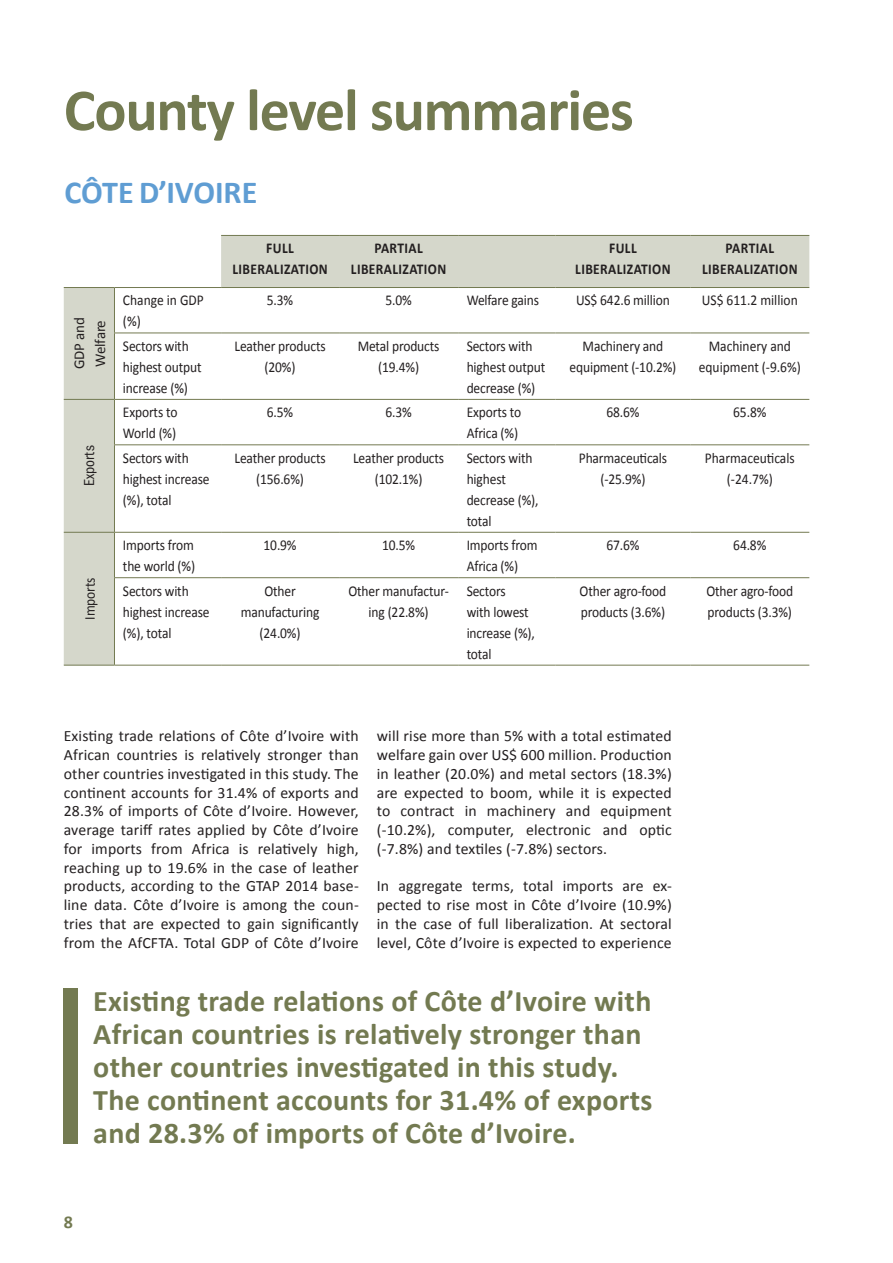
<style>
.page{position:relative;width:893px;height:1263px;background:#fff}
.page>*{position:absolute;margin:0;border:0;box-sizing:border-box;transform-origin:0 0}
.Heading{font:700 60px "Calibri";letter-spacing:-.02em;color:#737a51}
.Chapter{font:700 32.1px "Calibri";color:#5f9dd3}
.Pull_Quote-1{font:700 30px/33px "Calibri";letter-spacing:.01em;color:#737a51}
.t1{font:700 18px "Calibri";color:#737a51}
.Bodytext{font:15.75px/18.8px "Calibri";letter-spacing:.01em;color:#231f20;text-align:justify}
.Graph_Numbers_2{font:15px/21px "Calibri";letter-spacing:-.01em;color:#231f20;scale:.9 1}
.Graph_Numbers_2-2{font:700 15px/21px "Calibri";letter-spacing:.03em;color:#231f20;text-align:center;scale:.9 1}
.Graph_Numbers_2-3{font:15px/21px "Calibri";letter-spacing:-.01em;color:#231f20}
.Graph_Numbers_2-4{font:15px "Franklin Gothic URW Con Boo";color:#231f20}
</style>
<div class="page">
<svg style="left:64px;top:236px;width:745px;height:429px"></svg>
<hr style="left:221px;top:235px;width:118px;height:1px;background:#737a51">
<hr style="left:339px;top:235px;width:119px;height:1px;background:#737a51">
<hr style="left:458px;top:235px;width:98px;height:1px;background:#737a51">
<hr style="left:556px;top:235px;width:134px;height:1px;background:#737a51">
<hr style="left:690px;top:235px;width:119px;height:1px;background:#737a51">
<hr style="left:114px;top:287px;width:107px;height:1px;background:#737a51">
<hr style="left:221px;top:287px;width:118px;height:1px;background:#737a51">
<hr style="left:339px;top:287px;width:119px;height:1px;background:#737a51">
<hr style="left:458px;top:287px;width:98px;height:1px;background:#737a51">
<hr style="left:556px;top:287px;width:134px;height:1px;background:#737a51">
<hr style="left:690px;top:287px;width:119px;height:1px;background:#737a51">
<hr style="left:114px;top:333px;width:107px;height:1px;background:#737a51">
<hr style="left:221px;top:333px;width:118px;height:1px;background:#737a51">
<hr style="left:339px;top:333px;width:119px;height:1px;background:#737a51">
<hr style="left:458px;top:333px;width:98px;height:1px;background:#737a51">
<hr style="left:556px;top:333px;width:134px;height:1px;background:#737a51">
<hr style="left:690px;top:333px;width:119px;height:1px;background:#737a51">
<hr style="left:64px;top:399px;width:50px;height:1px;background:#737a51">
<hr style="left:114px;top:399px;width:107px;height:1px;background:#737a51">
<hr style="left:221px;top:399px;width:118px;height:1px;background:#737a51">
<hr style="left:339px;top:399px;width:119px;height:1px;background:#737a51">
<hr style="left:458px;top:399px;width:98px;height:1px;background:#737a51">
<hr style="left:556px;top:399px;width:134px;height:1px;background:#737a51">
<hr style="left:690px;top:399px;width:119px;height:1px;background:#737a51">
<hr style="left:114px;top:444px;width:107px;height:1px;background:#737a51">
<hr style="left:221px;top:444px;width:118px;height:1px;background:#737a51">
<hr style="left:339px;top:444px;width:119px;height:1px;background:#737a51">
<hr style="left:458px;top:444px;width:98px;height:1px;background:#737a51">
<hr style="left:556px;top:444px;width:134px;height:1px;background:#737a51">
<hr style="left:690px;top:444px;width:119px;height:1px;background:#737a51">
<hr style="left:64px;top:532px;width:50px;height:1px;background:#737a51">
<hr style="left:114px;top:532px;width:107px;height:1px;background:#737a51">
<hr style="left:221px;top:532px;width:118px;height:1px;background:#737a51">
<hr style="left:339px;top:532px;width:119px;height:1px;background:#737a51">
<hr style="left:458px;top:532px;width:98px;height:1px;background:#737a51">
<hr style="left:556px;top:532px;width:134px;height:1px;background:#737a51">
<hr style="left:690px;top:532px;width:119px;height:1px;background:#737a51">
<hr style="left:114px;top:577px;width:107px;height:1px;background:#737a51">
<hr style="left:221px;top:577px;width:118px;height:1px;background:#737a51">
<hr style="left:339px;top:577px;width:119px;height:1px;background:#737a51">
<hr style="left:458px;top:577px;width:98px;height:1px;background:#737a51">
<hr style="left:556px;top:577px;width:134px;height:1px;background:#737a51">
<hr style="left:690px;top:577px;width:119px;height:1px;background:#737a51">
<hr style="left:64px;top:665px;width:50px;height:1px;background:#737a51">
<hr style="left:114px;top:665px;width:107px;height:1px;background:#737a51">
<hr style="left:221px;top:665px;width:118px;height:1px;background:#737a51">
<hr style="left:339px;top:665px;width:119px;height:1px;background:#737a51">
<hr style="left:458px;top:665px;width:98px;height:1px;background:#737a51">
<hr style="left:556px;top:665px;width:134px;height:1px;background:#737a51">
<hr style="left:690px;top:665px;width:119px;height:1px;background:#737a51">
<hr style="left:64px;top:287px;width:50px;height:1px;background:#737a51">
<hr style="left:114px;top:288px;width:1px;height:45px;background:#737a51">
<hr style="left:114px;top:333px;width:1px;height:66px;background:#737a51">
<hr style="left:114px;top:400px;width:1px;height:44px;background:#737a51">
<hr style="left:114px;top:445px;width:1px;height:87px;background:#737a51">
<hr style="left:114px;top:533px;width:1px;height:44px;background:#737a51">
<hr style="left:114px;top:578px;width:1px;height:87px;background:#737a51">
<div style="left:64px;top:988px;width:14px;height:156px;background:#737a51"></div>
<p class="Heading" style="left:64px;top:72px;width:572px">County level summaries</p>
<p class="Chapter" style="left:64px;top:172px;width:194px">CÔTE D’IVOIRE</p>
<p class="Graph_Numbers_2-3" style="left:69px;top:369px;width:53px;rotate:-90deg">GDP and<br>Welfare</p>
<p class="Graph_Numbers_2-4" style="left:80px;top:486px;width:42px;rotate:-90deg">Exports</p>
<p class="Graph_Numbers_2" style="left:79px;top:620px;width:48px;rotate:-90deg">Imports</p>
<p class="Graph_Numbers_2-2" style="left:232px;top:238px;width:108px">FULL<br>LIBERALIZATION</p>
<p class="Graph_Numbers_2-2" style="left:351px;top:238px;width:108px">PARTIAL<br>LIBERALIZATION</p>
<p class="Graph_Numbers_2-2" style="left:575px;top:238px;width:108px">FULL<br>LIBERALIZATION</p>
<p class="Graph_Numbers_2-2" style="left:702px;top:238px;width:108px">PARTIAL<br>LIBERALIZATION</p>
<p class="Graph_Numbers_2" style="left:123px;top:290px;width:91px">Change in GDP (%)</p>
<p class="Graph_Numbers_2" style="left:267px;top:290px;width:31px">5.3%</p>
<p class="Graph_Numbers_2" style="left:385px;top:290px;width:31px">5.0%</p>
<p class="Graph_Numbers_2" style="left:467px;top:290px;width:82px">Welfare gains</p>
<p class="Graph_Numbers_2" style="left:576px;top:290px;width:106px">US$ 642.6 million</p>
<p class="Graph_Numbers_2" style="left:702px;top:290px;width:108px">US$ 611.2 million</p>
<p class="Graph_Numbers_2" style="left:123px;top:335px;width:89px">Sectors with highest output increase (%)</p>
<p class="Graph_Numbers_2" style="left:234px;top:335px;width:103px;text-align:center">Leather products (20%)</p>
<p class="Graph_Numbers_2" style="left:358px;top:335px;width:92px;text-align:center">Metal products (19.4%)</p>
<p class="Graph_Numbers_2" style="left:467px;top:335px;width:89px">Sectors with highest output decrease (%)</p>
<p class="Graph_Numbers_2" style="left:570px;top:335px;width:120px;text-align:center">Machinery and equipment (-10.2%)</p>
<p class="Graph_Numbers_2" style="left:699px;top:335px;width:115px;text-align:center">Machinery and equipment (-9.6%)</p>
<p class="Graph_Numbers_2" style="left:123px;top:402px;width:62px">Exports to<br>World (%)</p>
<p class="Graph_Numbers_2" style="left:267px;top:402px;width:31px">6.5%</p>
<p class="Graph_Numbers_2" style="left:385px;top:402px;width:31px">6.3%</p>
<p class="Graph_Numbers_2" style="left:467px;top:402px;width:62px">Exports to<br>Africa (%)</p>
<p class="Graph_Numbers_2" style="left:606px;top:402px;width:38px">68.6%</p>
<p class="Graph_Numbers_2" style="left:733px;top:402px;width:39px">65.8%</p>
<p class="Graph_Numbers_2" style="left:123px;top:447px;width:98px">Sectors with highest increase (%), total</p>
<p class="Graph_Numbers_2" style="left:234px;top:447px;width:103px;text-align:center">Leather products (156.6%)</p>
<p class="Graph_Numbers_2" style="left:353px;top:447px;width:103px;text-align:center">Leather products (102.1%)</p>
<p class="Graph_Numbers_2" style="left:467px;top:447px;width:81px">Sectors with highest decrease (%), total</p>
<p class="Graph_Numbers_2" style="left:579px;top:447px;width:100px;text-align:center">Pharmaceuticals (-25.9%)</p>
<p class="Graph_Numbers_2" style="left:705px;top:447px;width:101px;text-align:center">Pharmaceuticals (-24.7%)</p>
<p class="Graph_Numbers_2" style="left:123px;top:535px;width:82px">Imports from the world (%)</p>
<p class="Graph_Numbers_2" style="left:264px;top:535px;width:38px">10.9%</p>
<p class="Graph_Numbers_2" style="left:382px;top:535px;width:38px">10.5%</p>
<p class="Graph_Numbers_2" style="left:467px;top:535px;width:80px">Imports from<br>Africa (%)</p>
<p class="Graph_Numbers_2" style="left:606px;top:535px;width:38px">67.6%</p>
<p class="Graph_Numbers_2" style="left:733px;top:535px;width:38px">64.8%</p>
<p class="Graph_Numbers_2" style="left:123px;top:580px;width:98px">Sectors with highest increase (%), total</p>
<p class="Graph_Numbers_2" style="left:241px;top:580px;width:89px;text-align:center">Other manufacturing (24.0%)</p>
<p class="Graph_Numbers_2" style="left:348px;top:580px;width:113px;text-align:center">Other manufactur&shy;ing (22.8%)</p>
<p class="Graph_Numbers_2" style="left:467px;top:580px;width:77px">Sectors<br>with lowest increase (%), total</p>
<p class="Graph_Numbers_2" style="left:580px;top:580px;width:98px">Other agro-food products (3.6%)</p>
<p class="Graph_Numbers_2" style="left:706px;top:580px;width:98px">Other agro-food products (3.3%)</p>
<p class="Bodytext" style="left:64px;top:727px;width:297px">Existing trade relations of Côte d’Ivoire with African countries is relatively stronger than other countries investigated in this study. The continent accounts for 31.4% of exports and 28.3% of imports of Côte d’Ivoire. However, average tariff rates applied by Côte d’Ivoire for imports from Africa is relatively high, reaching up to 19.6% in the case of leather products, according to the GTAP 2014 base&shy;line data. Côte d’Ivoire is among the coun&shy;tries that are expected to gain significantly from the AfCFTA. Total GDP of Côte d’Ivoire</p>
<p class="Bodytext" style="left:377px;top:727px;width:296px">will rise more than 5% with a total estimated welfare gain over US$ 600 million. Production in leather (20.0%) and metal sectors (18.3%) are expected to boom, while it is expected to contract in machinery and equipment (-10.2%), computer, electronic and optic (-7.8%) and textiles (-7.8%) sectors.</p>
<p class="Bodytext" style="left:377px;top:877px;width:297px">In aggregate terms, total imports are ex&shy;pected to rise most in Côte d’Ivoire (10.9%) in the case of full liberalization. At sectoral level, Côte d’Ivoire is expected to experience</p>
<p class="Pull_Quote-1" style="left:93px;top:984px;width:561px">Existing trade relations of Côte d’Ivoire with African countries is relatively stronger than other countries investigated in this study.<br>The continent accounts for 31.4% of exports and 28.3% of imports of Côte d’Ivoire.</p>
<p class="t1" style="left:64px;top:1210px;width:11px">8</p>
</div>
